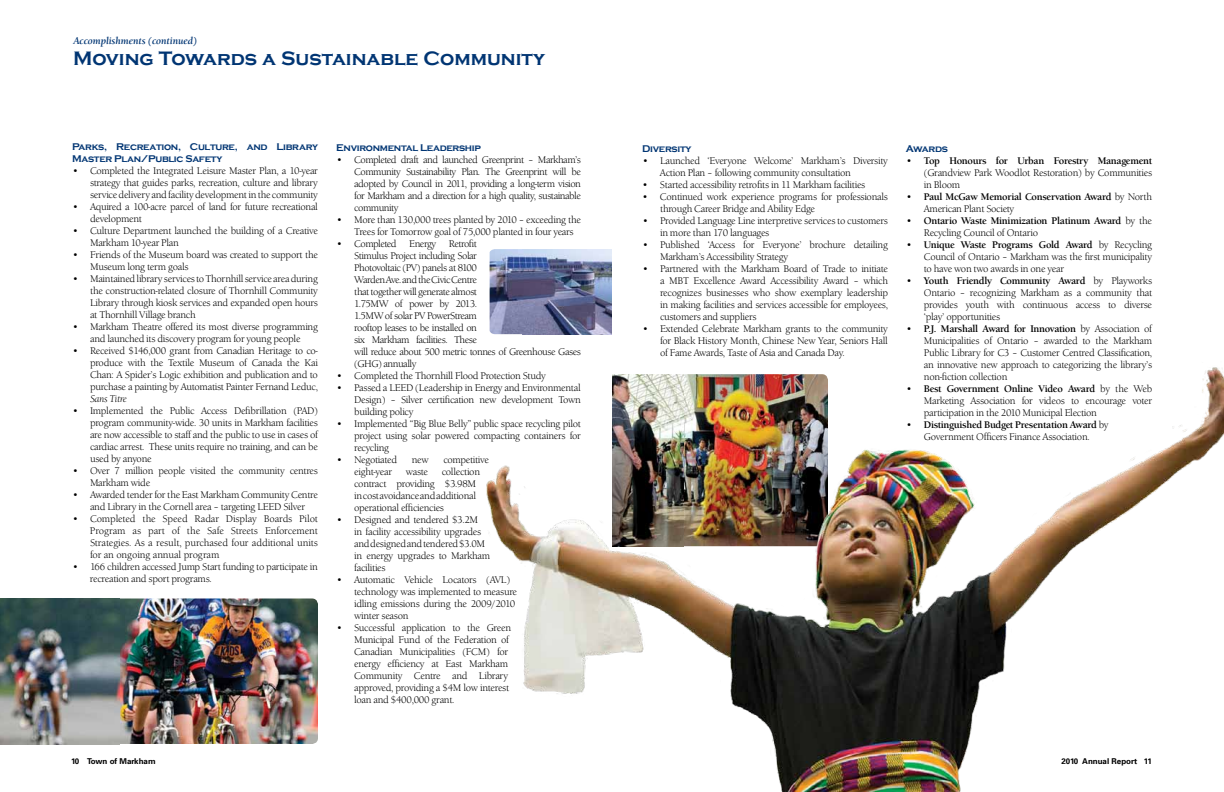
<style>
.page{position:relative;width:1224px;height:792px;background:#fff}
.page>*{position:absolute;margin:0;border:0;box-sizing:border-box;transform-origin:0 0}
.t1{font:700 20px "Copperplate Gothic";color:#003573}
.t2{font:10px/12px "Berkeley Old Style Itc T";letter-spacing:-.03em;color:#000;text-align:justify}
.t3{font:10px/12px "Berkeley Old Style Itc T";letter-spacing:-.05em;color:#000}
.t4{font:700 10px/12px "Berkeley Old Style Itc T";letter-spacing:-.03em;color:#000}
.t5{font:700 10px/12px "Copperplate Gothic";letter-spacing:-.03em;color:#003573}
.t6{font:italic 700 10px "Berkeley Old Style Itc T";color:#003573}
.t7{font:italic 10px "Berkeley Old Style Itc T";letter-spacing:-.03em;color:#000}
.t8{font:700 8px "Univers";color:#000}
.s1{font-weight:700}
.s2{font-weight:400}
</style>
<div class="page">
<img style="left:486px;top:367px;width:738px;height:425px">
<img style="left:490px;top:249px;width:122px;height:85px">
<img style="left:0;top:598px;width:318px;height:146px">
<img style="left:0;top:599px;width:119px;height:145px">
<p class="t6" style="left:73px;top:34px;width:125px">Accomplishments (continued)</p>
<h1 class="t1" style="left:73px;top:47px;width:473px">Moving Towards a Sustainable Community</h1>
<p class="t5" style="left:72px;top:141px;width:248px">Parks, Recreation, Culture, and Library<br>Master Plan/Public Safety</p>
<p class="t2" style="left:90px;top:165px;width:230px;text-indent:-18px">• Completed the Integrated Leisure Master Plan, a 10-year strategy that guides parks, recreation, culture and library service delivery and facility development in the community</p>
<p class="t2" style="left:90px;top:201px;width:229px;text-indent:-18px">• Aquired a 100-acre parcel of land for future recreational development</p>
<p class="t2" style="left:90px;top:225px;width:229px;text-indent:-18px">• Culture Department launched the building of a Creative<br>Markham 10-year Plan</p>
<p class="t2" style="left:90px;top:249px;width:229px;text-indent:-18px">• Friends of the Museum board was created to support the<br>Museum long term goals</p>
<p class="t2" style="left:90px;top:273px;width:230px;text-indent:-18px">• Maintainedlibrary services toThornhill service areaduring the construction-related closure of Thornhill Community Library through kiosk services and expanded open hours at Thornhill Village branch</p>
<p class="t2" style="left:72px;top:321px;width:248px;text-align:center">• Markham Theatre offered its most diverse programming and launched its discovery program for young people</p>
<p class="t2" style="left:90px;top:345px;width:230px;text-indent:-18px">• Received $146,000 grant from Canadian Heritage to co&shy;produce with the Textile Museum of Canada the Kai Chan: A Spider’s Logic exhibition and publication and to purchase a painting by Automatist Painter Fernand Leduc,</p>
<p class="t7" style="left:90px;top:393px;width:38px">Sans Titre</p>
<p class="t2" style="left:90px;top:405px;width:230px;text-indent:-18px">• Implemented the Public Access Defibrillation (PAD) program community-wide. 30 units in Markham facilities are now accessible to staff and the public to use in cases of cardiac arrest. These units require no training, and can be used by anyone</p>
<p class="t2" style="left:90px;top:465px;width:229px;text-indent:-18px">• Over 7 million people visited the community centres<br>Markham wide</p>
<p class="t2" style="left:72px;top:489px;width:247px;text-align:center">• Awarded tender for the East Markham Community Centre and Library in the Cornell area – targeting LEED Silver</p>
<p class="t2" style="left:90px;top:513px;width:230px;text-indent:-18px">• Completed the Speed Radar Display Boards Pilot Program as part of the Safe Streets Enforcement Strategies. As a result, purchased four additional units for an ongoing annual program</p>
<p class="t2" style="left:90px;top:561px;width:229px;text-indent:-18px">• 166 children accessed Jump Start funding to participate in recreation and sport programs.</p>
<p class="t5" style="left:336px;top:142px;width:146px">Environmental Leadership</p>
<p class="t2" style="left:354px;top:154px;width:228px;text-indent:-18px">• Completed draft and launched Greenprint – Markham’s Community Sustainability Plan. The Greenprint will be adopted by Council in 2011, providing a long-term vision for Markham and a direction for a high quality, sustainable community</p>
<p class="t2" style="left:354px;top:214px;width:228px;text-indent:-18px">• More than 130,000 trees planted by 2010 – exceeding the<br>Trees for Tomorrow goal of 75,000 planted in four years</p>
<p class="t3" style="left:336px;top:238px;width:62px">• Completed</p>
<p class="t2" style="left:409px;top:238px;width:29px">Energy</p>
<p class="t3" style="left:354px;top:238px;width:228px;text-indent:95px">Retrofit<br>Stimulus Project including Solar<br>Photovoltaic (PV) panels at 8100<br>WardenAve.andtheCivicCentre<br>that together will generate almost<br>1.75MW of power by 2013.<br>1.5MW of solar PV PowerStream<br>rooftop leases to be installed on<br>six Markham facilities. These<br>will reduce about 500 metric tonnes of Greenhouse Gases (GHG) annually</p>
<p class="t2" style="left:336px;top:370px;width:211px">• Completed the Thornhill Flood Protection Study</p>
<p class="t2" style="left:354px;top:382px;width:228px;text-indent:-18px">• Passed a LEED (Leadership in Energy and Environmental Design) – Silver certification new development Town building policy</p>
<p class="t2" style="left:354px;top:418px;width:228px;text-indent:-18px">• Implemented “Big Blue Belly” public space recycling pilot project using solar powered compacting containers for recycling</p>
<p class="t2" style="left:336px;top:454px;width:63px">• Negotiated</p>
<p class="t2" style="left:412px;top:454px;width:18px">new</p>
<p class="t2" style="left:443px;top:454px;width:47px">competitive</p>
<p class="t2" style="left:354px;top:466px;width:40px">eight-year</p>
<p class="t2" style="left:406px;top:466px;width:24px">waste</p>
<p class="t2" style="left:354px;top:466px;width:127px;text-align:left;text-indent:88px">collection contract providing $3.98M incostavoidanceandadditional operational efficiencies</p>
<p class="t2" style="left:354px;top:514px;width:138px;text-align:left;text-indent:-18px">• Designed and tendered $3.2M<br>in facility accessibility upgrades anddesignedandtendered$3.0M in energy upgrades to Markham facilities</p>
<p class="t2" style="left:354px;top:574px;width:165px;text-align:left;text-indent:-18px">• Automatic Vehicle Locators (AVL) technology was implemented to measure idling emissions during the 2009/2010 winter season</p>
<p class="t2" style="left:354px;top:622px;width:159px;text-align:left;text-indent:-18px">• Successful application to the Green Municipal Fund of the Federation of Canadian Municipalities (FCM) for energy efficiency at East Markham Community Centre and Library approved, providing a $4M low interest loan and $400,000 grant.</p>
<p class="t5" style="left:642px;top:143px;width:51px">Diversity</p>
<p class="t2" style="left:660px;top:155px;width:229px;text-indent:-18px">• Launched ‘Everyone Welcome’ Markham’s Diversity<br>Action Plan – following community consultation</p>
<p class="t2" style="left:642px;top:179px;width:225px">• Started accessibility retrofits in 11 Markham facilities</p>
<p class="t2" style="left:660px;top:191px;width:229px;text-indent:-18px">• Continued work experience programs for professionals through Career Bridge and Ability Edge</p>
<p class="t2" style="left:660px;top:215px;width:229px;text-indent:-18px">• Provided Language Line interpretive services to customers in more than 170 languages</p>
<p class="t2" style="left:660px;top:239px;width:229px;text-indent:-18px">• Published ‘Access for Everyone’ brochure detailing<br>Markham’s Accessibility Strategy</p>
<p class="t2" style="left:660px;top:263px;width:230px;text-indent:-18px">• Partnered with the Markham Board of Trade to initiate a MBT Excellence Award Accessibility Award – which recognizes businesses who show exemplary leadership in making facilities and services accessible for employees, customers and suppliers</p>
<p class="t2" style="left:660px;top:323px;width:229px;text-indent:-18px">• Extended Celebrate Markham grants to the community for Black History Month, Chinese New Year, Seniors Hall of Fame Awards, Taste of Asia and Canada Day.</p>
<p class="t5" style="left:906px;top:143px;width:44px">Awards</p>
<p class="t2" style="left:924px;top:155px;width:230px;text-indent:-18px">• <span class="s1">Top Honours for Urban Forestry Management </span>(Grandview Park Woodlot Restoration) by Communities in Bloom</p>
<p class="t4" style="left:924px;top:191px;width:230px;text-indent:-18px"><span class="s2">•</span> Paul McGaw Memorial Conservation Award <span class="s2">by North<br>American Plant Society</span></p>
<p class="t4" style="left:924px;top:215px;width:230px;text-indent:-18px"><span class="s2">•</span> Ontario Waste Minimization Platinum Award <span class="s2">by the<br>Recycling Council of Ontario</span></p>
<p class="t2" style="left:924px;top:239px;width:230px;text-indent:-18px">• <span class="s1">Unique Waste Programs Gold Award</span> by Recycling Council of Ontario – Markham was the first municipality to have won two awards in one year</p>
<p class="t2" style="left:924px;top:275px;width:230px;text-indent:-18px">• <span class="s1">Youth Friendly Community Award</span> by Playworks Ontario – recognizing Markham as a community that provides youth with continuous access to diverse ‘play’ opportunities</p>
<p class="t2" style="left:924px;top:323px;width:230px;text-indent:-18px">• <span class="s1">P.J. Marshall Award for Innovation</span> by Association of Municipalities of Ontario – awarded to the Markham Public Library for C3 – Customer Centred Classification, an innovative new approach to categorizing the library’s non-fiction collection</p>
<p class="t2" style="left:924px;top:383px;width:230px;text-indent:-18px">• <span class="s1">Best Government Online Video Award</span> by the Web Marketing Association for videos to encourage voter participation in the 2010 Municipal Election</p>
<p class="t2" style="left:906px;top:419px;width:204px;text-align:center">• <span class="s1">Distinguished Budget Presentation Award</span> by<br>Government Officers Finance Association.</p>
<p class="t8" style="left:71px;top:756px;width:86px">10 Town of Markham</p>
<p class="t8" style="left:1062px;top:756px;width:92px">2010 Annual Report 11</p>
</div>
